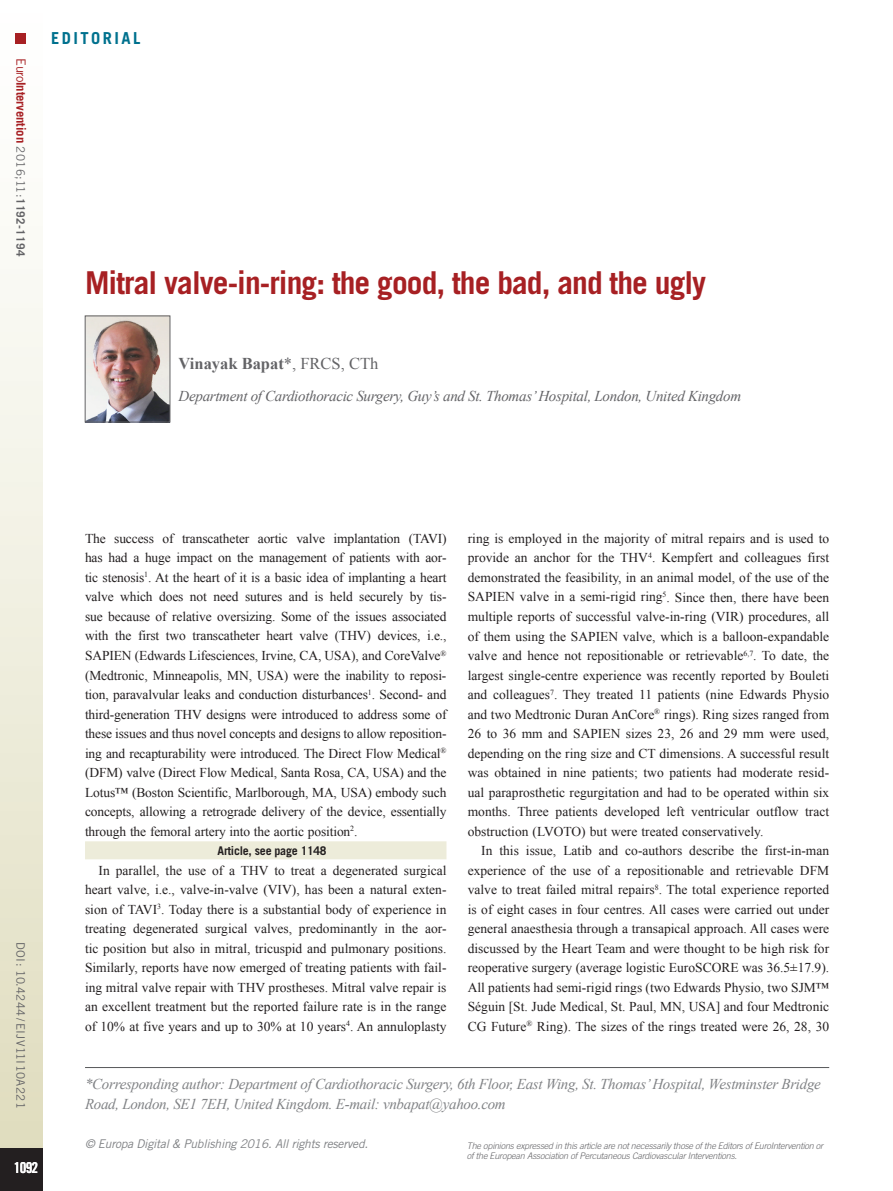
<style>
.page{position:relative;width:893px;height:1191px;background:#fff}
.page>*{position:absolute;margin:0;border:0;box-sizing:border-box;transform-origin:0 0}
.chapitre_titre{font:700 31.5px "Trade Gothic LT Std";letter-spacing:-.03em;color:#a72023}
.chapitre_auteurs{font:700 16.5px "Times New Roman";color:#636366}
.chapitre_tetiere{font:700 16.5px "Trade Gothic LT Std";letter-spacing:.15em;color:#00718e}
.corresponding_author{font:italic 15px/19.5px "Times New Roman";letter-spacing:-.02em;color:#808285}
.chapitre_address{font:italic 15px "Times New Roman";letter-spacing:-.02em;color:#636366}
.t1{font:15px "Trade Gothic LT Std Bd Cn 20";color:#fff}
.text_paragraph{font:13.5px/19.5px "Times New Roman";color:#231f20;text-align:justify}
.text_1er_paragraph{font:13.5px/19.5px "Times New Roman";letter-spacing:-.01em;color:#231f20;text-align:justify}
.t2{font:700 12.75px "Trade Gothic LT Std";letter-spacing:-.01em;color:#a72023}
.t3{font:italic 12px "Trade Gothic LT Std";letter-spacing:-.02em;color:#808285}
.ArticleSee{font:700 12px "Trade Gothic LT Std";letter-spacing:-.02em;color:#231f20}
.t4{font:11.7px "Trade Gothic LT Std";letter-spacing:.03em;color:#636366}
.t5{font:italic 300 9px/10.5px "Trade Gothic LT Std";letter-spacing:-.02em;color:#636366}
.s1{font-weight:400}
.s2{font-weight:400;font-size:11.7px;color:#636366}
.s3{font-size:11.7px;color:#636366}
</style>
<div class="page">
<div style="left:0;top:0;width:43px;height:1191px;background:linear-gradient(to bottom,#fff,#dfdcbd)"></div>
<div style="left:0;top:1148px;width:43px;height:43px;background:#231f20"></div>
<div style="left:16px;top:34px;width:10px;height:10px;background:#a72023"></div>
<hr style="left:85px;top:1067px;width:744px;height:1px;background:#57585a">
<div style="left:85px;top:841px;width:361px;height:18px;background:#edecda"></div>
<img style="left:87px;top:318px;width:81px;height:102px">
<div style="left:85px;top:316px;width:85px;height:106px;border:1px solid #636366"></div>
<p class="t2" style="left:29px;top:58px;width:199px;rotate:90deg"><span class="s1">Euro</span>Intervention <span class="s2">2016;11:</span><span class="s3">1192-1194</span></p>
<p class="chapitre_tetiere" style="left:51px;top:28px;width:91px">EDITORIAL</p>
<p class="chapitre_titre" style="left:85px;top:264px;width:623px">Mitral valve-in-ring: the good, the bad, and the ugly</p>
<p class="chapitre_auteurs" style="left:179px;top:352px;width:201px">Vinayak Bapat<span class="s1">*, FRCS, CTh</span></p>
<p class="chapitre_address" style="left:179px;top:386px;width:564px">Department of Cardiothoracic Surgery, Guy’s and St. Thomas’ Hospital, London, United Kingdom</p>
<p class="t4" style="left:28px;top:942px;width:168px;rotate:90deg">DOI: 10.4244/EIJV11I10A221</p>
<p class="t1" style="left:14px;top:1158px;width:26px">1092</p>
<p class="text_1er_paragraph" style="left:85px;top:528px;width:363px">The success of transcatheter aortic valve implantation (TAVI) has had a huge impact on the management of patients with aor&shy;tic stenosis<sup>1</sup>. At the heart of it is a basic idea of implanting a heart valve which does not need sutures and is held securely by tis&shy;sue because of relative oversizing. Some of the issues associated with the first two transcatheter heart valve (THV) devices, i.e., SAPIEN (Edwards Lifesciences, Irvine, CA, USA), and CoreValve<sup>® </sup>(Medtronic, Minneapolis, MN, USA) were the inability to reposi&shy;tion, paravalvular leaks and conduction disturbances<sup>1</sup>. Second- and third-generation THV designs were introduced to address some of these issues and thus novel concepts and designs to allow reposition&shy;ing and recapturability were introduced. The Direct Flow Medical<sup>® </sup>(DFM) valve (Direct Flow Medical, Santa Rosa, CA, USA) and the Lotus™ (Boston Scientific, Marlborough, MA, USA) embody such concepts, allowing a retrograde delivery of the device, essentially through the femoral artery into the aortic position<sup>2</sup>.</p>
<p class="ArticleSee" style="left:218px;top:843px;width:110px">Article, see page 1148</p>
<p class="text_paragraph" style="left:85px;top:860px;width:363px;text-indent:14px">In parallel, the use of a THV to treat a degenerated surgical heart valve, i.e., valve-in-valve (VIV), has been a natural exten&shy;sion of TAVI<sup>3</sup>. Today there is a substantial body of experience in treating degenerated surgical valves, predominantly in the aor&shy;tic position but also in mitral, tricuspid and pulmonary positions.<br>Similarly, reports have now emerged of treating patients with fail&shy;ing mitral valve repair with THV prostheses. Mitral valve repair is an excellent treatment but the reported failure rate is in the range of 10% at five years and up to 30% at 10 years<sup>4</sup>. An annuloplasty</p>
<p class="text_paragraph" style="left:468px;top:528px;width:363px">ring is employed in the majority of mitral repairs and is used to provide an anchor for the THV<sup>4</sup>. Kempfert and colleagues first demonstrated the feasibility, in an animal model, of the use of the SAPIEN valve in a semi-rigid ring<sup>5</sup>. Since then, there have been multiple reports of successful valve-in-ring (VIR) procedures, all of them using the SAPIEN valve, which is a balloon-expandable valve and hence not repositionable or retrievable<sup>6,7</sup>. To date, the largest single-centre experience was recently reported by Bouleti and colleagues<sup>7</sup>. They treated 11 patients (nine Edwards Physio and two Medtronic Duran AnCore<sup>®</sup> rings). Ring sizes ranged from 26 to 36 mm and SAPIEN sizes 23, 26 and 29 mm were used, depending on the ring size and CT dimensions. A successful result was obtained in nine patients; two patients had moderate resid&shy;ual paraprosthetic regurgitation and had to be operated within six months. Three patients developed left ventricular outflow tract obstruction (LVOTO) but were treated conservatively.</p>
<p class="text_paragraph" style="left:468px;top:840px;width:363px;text-indent:14px">In this issue, Latib and co-authors describe the first-in-man experience of the use of a repositionable and retrievable DFM valve to treat failed mitral repairs<sup>8</sup>. The total experience reported is of eight cases in four centres. All cases were carried out under general anaesthesia through a transapical approach. All cases were discussed by the Heart Team and were thought to be high risk for reoperative surgery (average logistic EuroSCORE was 36.5±17.9).<br>All patients had semi-rigid rings (two Edwards Physio, two SJM™ Séguin [St. Jude Medical, St. Paul, MN, USA] and four Medtronic CG Future<sup>®</sup> Ring). The sizes of the rings treated were 26, 28, 30</p>
<p class="corresponding_author" style="left:85px;top:1074px;width:737px">*Corresponding author: Department of Cardiothoracic Surgery, 6th Floor, East Wing, St. Thomas’ Hospital, Westminster Bridge<br>Road, London, SE1 7EH, United Kingdom. E-mail: vnbapat@yahoo.com</p>
<p class="t3" style="left:85px;top:1137px;width:285px">© Europa Digital &amp; Publishing 2016. All rights reserved.</p>
<p class="t5" style="left:467px;top:1140px;width:358px">The opinions expressed in this article are not necessarily those of the Editors of EuroIntervention or of the European Association of Percutaneous Cardiovascular Interventions.</p>
</div>
